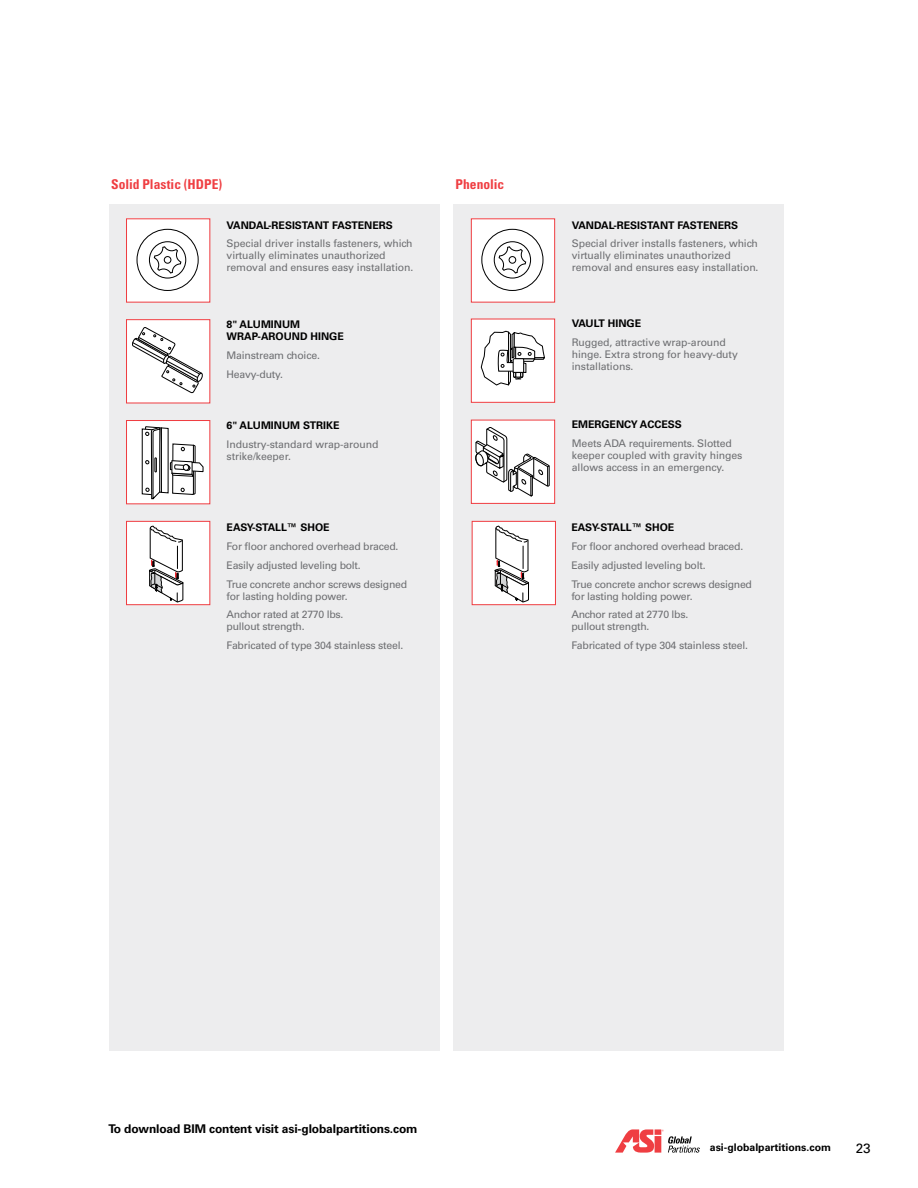
<style>
.page{position:relative;width:918px;height:1188px;background:#fff}
.page>*{position:absolute;margin:0;border:0;box-sizing:border-box;transform-origin:0 0}
.t1{font:700 condensed 13.5px "Univers LT Pro";letter-spacing:.005em;color:#ef3e42}
.t2{font:13.5px "Univers LT Pro 55 Roman";color:#000}
.t3{font:700 12px "Univers LT Pro 65";letter-spacing:-.01em;color:#000}
.t4{font:10.5px/12px "Univers LT Pro 55 Roman";letter-spacing:-.02em;color:#6d6e71}
.t5{font:700 10.5px/12px "Univers LT Pro 65";color:#000}
</style>
<div class="page">
<div style="left:454px;top:204px;width:330px;height:847px;background:#ededee"></div>
<div style="left:109px;top:204px;width:330px;height:847px;background:#ededee"></div>
<div style="left:127px;top:320px;width:83px;height:83px;background:#fff"></div>
<svg style="left:132px;top:327px;width:71px;height:66px"></svg>
<div style="left:126px;top:319px;width:84px;height:84px;border:1px solid #ef3e42"></div>
<div style="left:127px;top:521px;width:83px;height:84px;background:#fff"></div>
<svg style="left:149px;top:526px;width:35px;height:77px"></svg>
<div style="left:126px;top:521px;width:84px;height:84px;border:1px solid #ef3e42"></div>
<div style="left:472px;top:521px;width:83px;height:84px;background:#fff"></div>
<svg style="left:494px;top:526px;width:35px;height:77px"></svg>
<div style="left:472px;top:521px;width:84px;height:84px;border:1px solid #ef3e42"></div>
<div style="left:127px;top:421px;width:83px;height:83px;background:#fff"></div>
<svg style="left:141px;top:426px;width:63px;height:74px"></svg>
<div style="left:183px;top:464px;width:6px;height:7px;border:1px solid #000;border-radius:50%"></div>
<div style="left:126px;top:420px;width:84px;height:84px;border:1px solid #ef3e42"></div>
<div style="left:127px;top:219px;width:83px;height:83px;background:#fff"></div>
<div style="left:137px;top:229px;width:62px;height:62px;border:1px solid #000;border-radius:50%"></div>
<svg style="left:149px;top:242px;width:37px;height:36px"></svg>
<div style="left:149px;top:241px;width:37px;height:38px;border:1px solid #000;border-radius:50%"></div>
<svg style="left:153px;top:246px;width:29px;height:28px"></svg>
<div style="left:164px;top:256px;width:7px;height:8px;border:1px solid #000;border-radius:50%"></div>
<div style="left:126px;top:218px;width:84px;height:85px;border:1px solid #ef3e42"></div>
<div style="left:471px;top:420px;width:84px;height:83px;background:#fff"></div>
<svg style="left:475px;top:427px;width:75px;height:70px"></svg>
<div style="left:471px;top:420px;width:84px;height:84px;border:1px solid #ef3e42"></div>
<div style="left:471px;top:319px;width:84px;height:83px;background:#fff"></div>
<svg style="left:481px;top:330px;width:64px;height:56px"></svg>
<div style="left:471px;top:319px;width:84px;height:84px;border:1px solid #ef3e42"></div>
<div style="left:471px;top:219px;width:84px;height:83px;background:#fff"></div>
<div style="left:481px;top:229px;width:63px;height:62px;border:1px solid #000;border-radius:50%"></div>
<svg style="left:494px;top:242px;width:37px;height:36px"></svg>
<div style="left:494px;top:241px;width:37px;height:38px;border:1px solid #000;border-radius:50%"></div>
<svg style="left:498px;top:246px;width:29px;height:28px"></svg>
<div style="left:509px;top:256px;width:7px;height:8px;border:1px solid #000;border-radius:50%"></div>
<div style="left:471px;top:218px;width:84px;height:85px;border:1px solid #ef3e42"></div>
<svg style="left:615px;top:1129px;width:85px;height:24px"></svg>
<p class="t1" style="left:111px;top:176px;width:113px">Solid Plastic (HDPE)</p>
<p class="t1" style="left:456px;top:176px;width:50px">Phenolic</p>
<p class="t5" style="left:227px;top:218px;width:168px">VANDAL-RESISTANT FASTENERS</p>
<p class="t4" style="left:227px;top:237px;width:188px">Special driver installs fasteners, which virtually eliminates unauthorized removal and ensures easy installation.</p>
<p class="t5" style="left:227px;top:318px;width:119px">8" ALUMINUM<br>WRAP-AROUND HINGE</p>
<p class="t4" style="left:227px;top:345px;width:95px;line-height:18.8px">Mainstream choice.<br>Heavy-duty.</p>
<p class="t5" style="left:227px;top:419px;width:115px">6" ALUMINUM STRIKE</p>
<p class="t4" style="left:227px;top:437px;width:153px">Industry-standard wrap-around strike/keeper.</p>
<p class="t5" style="left:227px;top:521px;width:104px">EASY-STALL™ SHOE</p>
<p class="t4" style="left:227px;top:536px;width:182px;line-height:18.8px">For floor anchored overhead braced.<br>Easily adjusted leveling bolt.<br>True concrete anchor screws designed</p>
<p class="t4" style="left:227px;top:586px;width:123px;line-height:18.8px">for lasting holding power.<br>Anchor rated at 2770 lbs.</p>
<p class="t4" style="left:227px;top:617px;width:178px;line-height:18.8px">pullout strength.<br>Fabricated of type 304 stainless steel.</p>
<p class="t5" style="left:572px;top:218px;width:168px">VANDAL-RESISTANT FASTENERS</p>
<p class="t4" style="left:572px;top:237px;width:188px">Special driver installs fasteners, which virtually eliminates unauthorized removal and ensures easy installation.</p>
<p class="t5" style="left:572px;top:317px;width:71px">VAULT HINGE</p>
<p class="t4" style="left:572px;top:336px;width:168px">Rugged, attractive wrap-around hinge. Extra strong for heavy-duty installations.</p>
<p class="t5" style="left:572px;top:418px;width:111px">EMERGENCY ACCESS</p>
<p class="t4" style="left:572px;top:437px;width:172px">Meets ADA requirements. Slotted keeper coupled with gravity hinges allows access in an emergency.</p>
<p class="t5" style="left:571px;top:521px;width:104px">EASY-STALL™ SHOE</p>
<p class="t4" style="left:571px;top:536px;width:182px;line-height:18.8px">For floor anchored overhead braced.<br>Easily adjusted leveling bolt.<br>True concrete anchor screws designed</p>
<p class="t4" style="left:571px;top:586px;width:123px;line-height:18.8px">for lasting holding power.<br>Anchor rated at 2770 lbs.</p>
<p class="t4" style="left:571px;top:617px;width:178px;line-height:18.8px">pullout strength.<br>Fabricated of type 304 stainless steel.</p>
<p class="t3" style="left:108px;top:1120px;width:311px">To download BIM content visit asi-globalpartitions.com</p>
<p class="t5" style="left:710px;top:1141px;width:123px">asi-globalpartitions.com</p>
<p class="t2" style="left:856px;top:1138px;width:16px">23</p>
</div>
